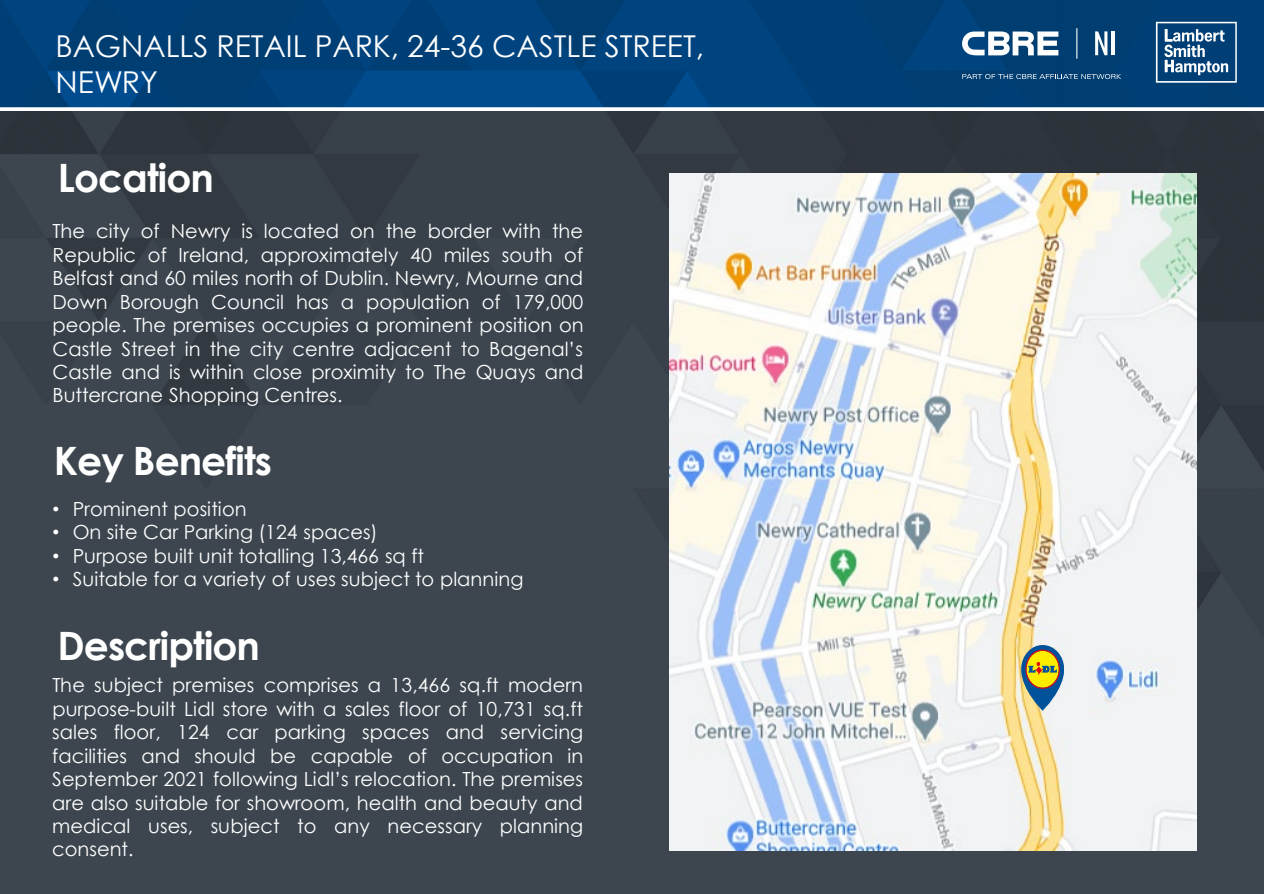
<style>
.page{position:relative;width:1264px;height:894px;background:#fff}
.page>*{position:absolute;margin:0;border:0;box-sizing:border-box;transform-origin:0 0}
.t1{font:700 39px "Century Gothic";letter-spacing:-.025em;color:#fff}
.t2{font:30px/36px "Century Gothic";color:#fff}
.t3{font:19.5px/23.4px "Century Gothic";color:#fff;text-align:justify}
.s1{font-family:"Arial"}
</style>
<div class="page">
<img style="left:0;top:0;width:1263px;height:893px">
<hr style="left:0;top:108px;width:1263px;height:3px;background:#fff">
<svg style="left:961px;top:31px;width:97px;height:24px"></svg>
<svg style="left:1094px;top:31px;width:20px;height:24px"></svg>
<hr style="left:1076px;top:28px;width:1px;height:31px;background:#fefefe">
<svg style="left:962px;top:74px;width:158px;height:5px"></svg>
<svg style="left:1155px;top:22px;width:81px;height:61px"></svg>
<img style="left:669px;top:174px;width:526px;height:676px">
<svg style="left:1020px;top:645px;width:43px;height:65px;background:#9ca471"></svg>
<h2 class="t2" style="left:55px;top:27px;width:650px">BAGNALLS RETAIL PARK, 24-36 CASTLE STREET,<br>NEWRY</h2>
<p class="t1" style="left:58px;top:148px;width:158px">Location</p>
<p class="t3" style="left:52px;top:219px;width:532px">The city of Newry is located on the border with the Republic of Ireland, approximately 40 miles south of Belfast and 60 miles north of Dublin. Newry, Mourne and Down Borough Council has a population of 179,000 people. The premises occupies a prominent position on Castle Street in the city centre adjacent to Bagenal’s Castle and is within close proximity to The Quays and Buttercrane Shopping Centres.</p>
<p class="t1" style="left:54px;top:431px;width:220px">Key Benefits</p>
<p class="t3" style="left:52px;top:496px;width:196px"><span class="s1">•</span> Prominent position</p>
<p class="t3" style="left:52px;top:520px;width:327px"><span class="s1">•</span> On site Car Parking (124 spaces)</p>
<p class="t3" style="left:52px;top:543px;width:373px"><span class="s1">•</span> Purpose built unit totalling 13,466 sq ft</p>
<p class="t3" style="left:52px;top:566px;width:472px"><span class="s1">•</span> Suitable for a variety of uses subject to planning</p>
<p class="t1" style="left:57px;top:616px;width:204px">Description</p>
<p class="t3" style="left:52px;top:673px;width:532px">The subject premises comprises a 13,466 sq.ft modern purpose-built Lidl store with a sales floor of 10,731 sq.ft sales floor, 124 car parking spaces and servicing facilities and should be capable of occupation in September 2021 following Lidl’s relocation. The premises are also suitable for showroom, health and beauty and medical uses, subject to any necessary planning consent.</p>
</div>
